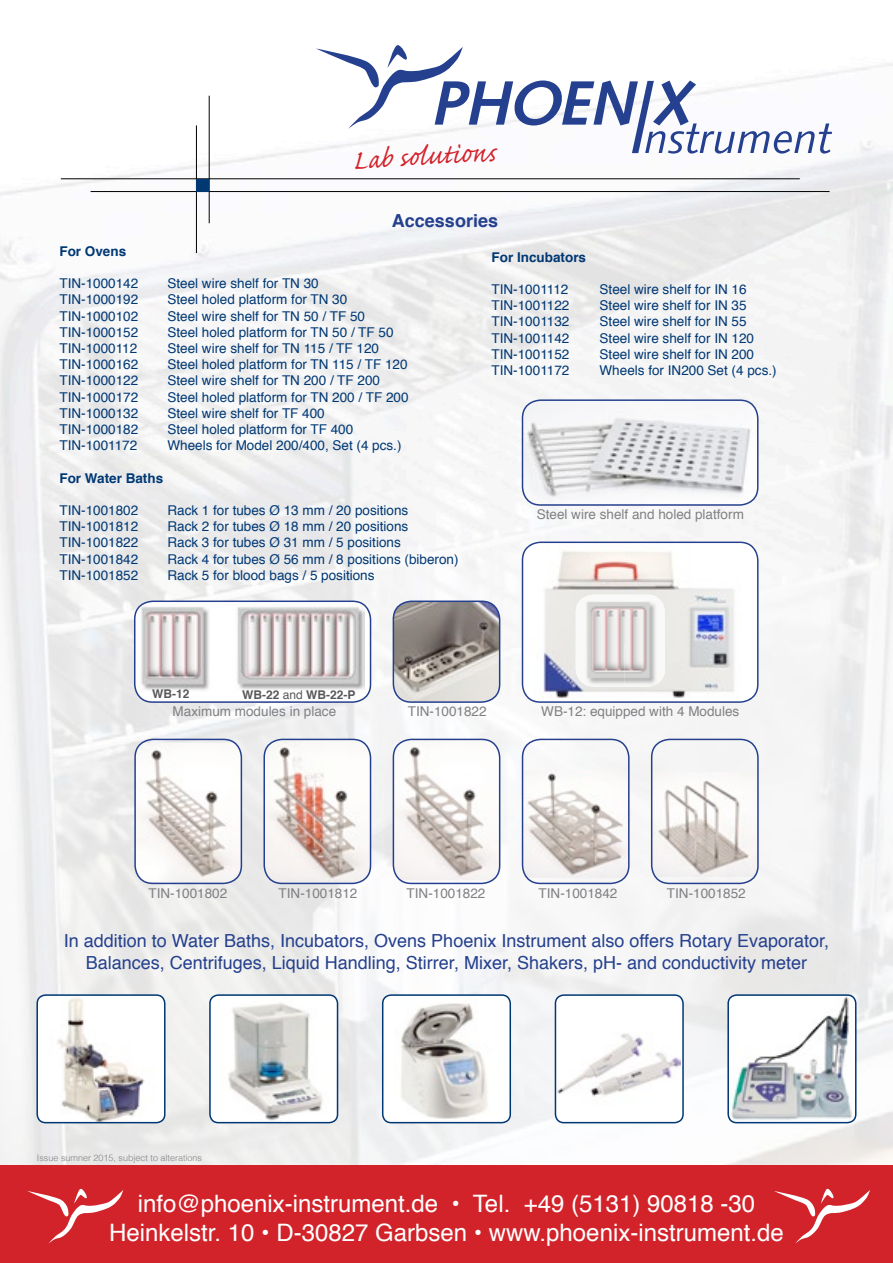
<style>
.page{position:relative;width:893px;height:1263px;background:#fff}
.page>*{position:absolute;margin:0;border:0;box-sizing:border-box;transform-origin:0 0}
.t1{font:34.5px "Caflisch Script Pro";color:#d2232a}
.t2{font:24px/28.8px "Helvetica";color:#fff;text-align:center}
.t3{font:18px/21.6px "Helvetica";color:#24408e;text-align:center}
.t4{font:700 18px "Helvetica";color:#24408e}
.t5{font:13.5px "Helvetica";color:#003874}
.t6{font:13.5px "Helvetica";color:#808184}
.t7{font:700 13.5px "Helvetica";color:#003874}
.t8{font:700 12px "Helvetica";color:#58585a}
.t9{font:300 9px "Helvetica";color:#808184}
.s1{font-weight:400}
</style>
<div class="page">
<img style="left:0;top:63px;width:893px;height:489px">
<img style="left:0;top:552px;width:524px;height:613px">
<img style="left:736px;top:552px;width:157px;height:613px">
<img style="left:524px;top:703px;width:212px;height:462px">
<div style="left:0;top:1165px;width:893px;height:98px;background:#d2232a"></div>
<svg style="left:774px;top:1188px;width:96px;height:55px"></svg>
<svg style="left:27px;top:1188px;width:96px;height:55px"></svg>
<hr style="left:61px;top:179px;width:739px;height:1px;background:#000">
<hr style="left:91px;top:191px;width:739px;height:1px;background:#000">
<hr style="left:209px;top:96px;width:1px;height:127px;background:#000">
<hr style="left:196px;top:125px;width:1px;height:128px;background:#000">
<div style="left:197px;top:179px;width:12px;height:12px;background:#003874"></div>
<svg style="left:316px;top:45px;width:516px;height:109px"></svg>
<img style="left:210px;top:995px;width:127px;height:128px">
<div style="left:209px;top:994px;width:129px;height:129px;border:2px solid #003874;border-radius:9px"></div>
<img style="left:383px;top:995px;width:127px;height:128px">
<div style="left:382px;top:994px;width:129px;height:129px;border:2px solid #003874;border-radius:9px"></div>
<img style="left:728px;top:995px;width:128px;height:127px">
<div style="left:727px;top:994px;width:129px;height:129px;border:2px solid #003874;border-radius:9px"></div>
<img style="left:37px;top:995px;width:128px;height:128px">
<div style="left:36px;top:994px;width:130px;height:129px;border:2px solid #003874;border-radius:9px"></div>
<div style="left:555px;top:995px;width:128px;height:128px;background:#fff;border-radius:9px"></div>
<img style="left:556px;top:1033px;width:125px;height:90px">
<div style="left:555px;top:994px;width:129px;height:129px;border:2px solid #003874;border-radius:9px"></div>
<img style="left:652px;top:772px;width:106px;height:105px">
<div style="left:651px;top:739px;width:108px;height:145px;border:2px solid #24408e;border-radius:18px"></div>
<img style="left:522px;top:770px;width:106px;height:108px">
<div style="left:522px;top:739px;width:108px;height:145px;border:2px solid #24408e;border-radius:18px"></div>
<img style="left:135px;top:743px;width:106px;height:139px">
<div style="left:134px;top:739px;width:108px;height:145px;border:2px solid #24408e;border-radius:18px"></div>
<img style="left:393px;top:739px;width:107px;height:141px">
<div style="left:393px;top:739px;width:107px;height:145px;border:2px solid #24408e;border-radius:18px"></div>
<img style="left:264px;top:739px;width:106px;height:144px">
<div style="left:263px;top:739px;width:108px;height:145px;border:2px solid #24408e;border-radius:18px"></div>
<svg style="left:522px;top:541px;width:237px;height:162px"></svg>
<img style="left:576px;top:595px;width:44px;height:92px">
<img style="left:620px;top:595px;width:40px;height:4px">
<img style="left:584px;top:599px;width:81px;height:88px">
<div style="left:135px;top:601px;width:235px;height:101px;background:#fff;border-radius:18px"></div>
<img style="left:138px;top:604px;width:227px;height:86px">
<div style="left:134px;top:600px;width:237px;height:103px;border:2px solid #24408e;border-radius:18px"></div>
<img style="left:522px;top:400px;width:236px;height:105px">
<div style="left:522px;top:399px;width:236px;height:107px;border:2px solid #24408e;border-radius:18px"></div>
<img style="left:393px;top:601px;width:107px;height:101px">
<div style="left:393px;top:600px;width:107px;height:103px;border:2px solid #24408e;border-radius:18px"></div>
<h1 class="t1" style="left:352px;top:142px;width:145px;rotate:-3deg">Lab solutions</h1>
<h3 class="t4" style="left:392px;top:206px;width:108px">Accessories</h3>
<p class="t7" style="left:59px;top:240px;width:68px">For Ovens</p>
<p class="t5" style="left:59px;top:273px;width:80px">TIN-1000142</p>
<p class="t5" style="left:167px;top:273px;width:153px">Steel wire shelf for TN 30</p>
<p class="t5" style="left:59px;top:289px;width:80px">TIN-1000192</p>
<p class="t5" style="left:167px;top:289px;width:181px">Steel holed platform for TN 30</p>
<p class="t5" style="left:59px;top:305px;width:80px">TIN-1000102</p>
<p class="t5" style="left:167px;top:305px;width:199px">Steel wire shelf for TN 50 / TF 50</p>
<p class="t5" style="left:59px;top:322px;width:80px">TIN-1000152</p>
<p class="t5" style="left:167px;top:322px;width:228px">Steel holed platform for TN 50 / TF 50</p>
<p class="t5" style="left:59px;top:338px;width:79px">TIN-1000112</p>
<p class="t5" style="left:167px;top:338px;width:213px">Steel wire shelf for TN 115 / TF 120</p>
<p class="t5" style="left:59px;top:354px;width:80px">TIN-1000162</p>
<p class="t5" style="left:167px;top:354px;width:242px">Steel holed platform for TN 115 / TF 120</p>
<p class="t5" style="left:59px;top:370px;width:80px">TIN-1000122</p>
<p class="t5" style="left:167px;top:370px;width:214px">Steel wire shelf for TN 200 / TF 200</p>
<p class="t5" style="left:59px;top:386px;width:80px">TIN-1000172</p>
<p class="t5" style="left:167px;top:386px;width:243px">Steel holed platform for TN 200 / TF 200</p>
<p class="t5" style="left:59px;top:403px;width:80px">TIN-1000132</p>
<p class="t5" style="left:167px;top:403px;width:159px">Steel wire shelf for TF 400</p>
<p class="t5" style="left:59px;top:419px;width:80px">TIN-1000182</p>
<p class="t5" style="left:167px;top:419px;width:187px">Steel holed platform for TF 400</p>
<p class="t5" style="left:59px;top:435px;width:79px">TIN-1001172</p>
<p class="t5" style="left:167px;top:435px;width:236px">Wheels for Model 200/400, Set (4 pcs.)</p>
<p class="t7" style="left:59px;top:467px;width:105px">For Water Baths</p>
<p class="t5" style="left:59px;top:500px;width:80px">TIN-1001802</p>
<p class="t5" style="left:167px;top:500px;width:242px">Rack 1 for tubes Ø 13 mm / 20 positions</p>
<p class="t5" style="left:59px;top:516px;width:80px">TIN-1001812</p>
<p class="t5" style="left:167px;top:516px;width:242px">Rack 2 for tubes Ø 18 mm / 20 positions</p>
<p class="t5" style="left:59px;top:532px;width:80px">TIN-1001822</p>
<p class="t5" style="left:167px;top:532px;width:235px">Rack 3 for tubes Ø 31 mm / 5 positions</p>
<p class="t5" style="left:59px;top:548px;width:80px">TIN-1001842</p>
<p class="t5" style="left:167px;top:548px;width:293px">Rack 4 for tubes Ø 56 mm / 8 positions (biberon)</p>
<p class="t5" style="left:59px;top:565px;width:80px">TIN-1001852</p>
<p class="t5" style="left:167px;top:565px;width:209px">Rack 5 for blood bags / 5 positions</p>
<p class="t7" style="left:492px;top:246px;width:96px">For Incubators</p>
<p class="t5" style="left:492px;top:279px;width:78px">TIN-1001112</p>
<p class="t5" style="left:600px;top:279px;width:149px">Steel wire shelf for IN 16</p>
<p class="t5" style="left:492px;top:295px;width:79px">TIN-1001122</p>
<p class="t5" style="left:600px;top:295px;width:149px">Steel wire shelf for IN 35</p>
<p class="t5" style="left:492px;top:311px;width:79px">TIN-1001132</p>
<p class="t5" style="left:600px;top:311px;width:149px">Steel wire shelf for IN 55</p>
<p class="t5" style="left:492px;top:327px;width:79px">TIN-1001142</p>
<p class="t5" style="left:600px;top:327px;width:156px">Steel wire shelf for IN 120</p>
<p class="t5" style="left:492px;top:344px;width:79px">TIN-1001152</p>
<p class="t5" style="left:600px;top:344px;width:156px">Steel wire shelf for IN 200</p>
<p class="t5" style="left:492px;top:360px;width:79px">TIN-1001172</p>
<p class="t5" style="left:600px;top:360px;width:179px">Wheels for IN200 Set (4 pcs.)</p>
<p class="t6" style="left:537px;top:503px;width:209px">Steel wire shelf and holed platform</p>
<p class="t8" style="left:152px;top:684px;width:39px">WB-12</p>
<p class="t8" style="left:242px;top:685px;width:115px">WB-22 <span class="s1">and</span> WB-22-P</p>
<p class="t6" style="left:173px;top:701px;width:165px">Maximum modules in place</p>
<p class="t6" style="left:541px;top:701px;width:200px">WB-12: equipped with 4 Modules</p>
<p class="t6" style="left:408px;top:701px;width:80px">TIN-1001822</p>
<p class="t6" style="left:148px;top:883px;width:80px">TIN-1001802</p>
<p class="t6" style="left:279px;top:883px;width:80px">TIN-1001812</p>
<p class="t6" style="left:407px;top:883px;width:80px">TIN-1001822</p>
<p class="t6" style="left:539px;top:883px;width:80px">TIN-1001842</p>
<p class="t6" style="left:667px;top:883px;width:80px">TIN-1001852</p>
<h3 class="t3" style="left:64px;top:931px;width:767px">In addition to Water Baths, Incubators, Ovens Phoenix Instrument also offers Rotary Evaporator,<br>Balances, Centrifuges, Liquid Handling, Stirrer, Mixer, Shakers, pH- and conductivity meter</h3>
<p class="t9" style="left:37px;top:1150px;width:167px">Issue sumner 2015, subject to alterations</p>
<h2 class="t2" style="left:109px;top:1190px;width:676px">info@phoenix-instrument.de • Tel. +49 (5131) 90818 -30<br>Heinkelstr. 10 • D-30827 Garbsen • www.phoenix-instrument.de</h2>
</div>
